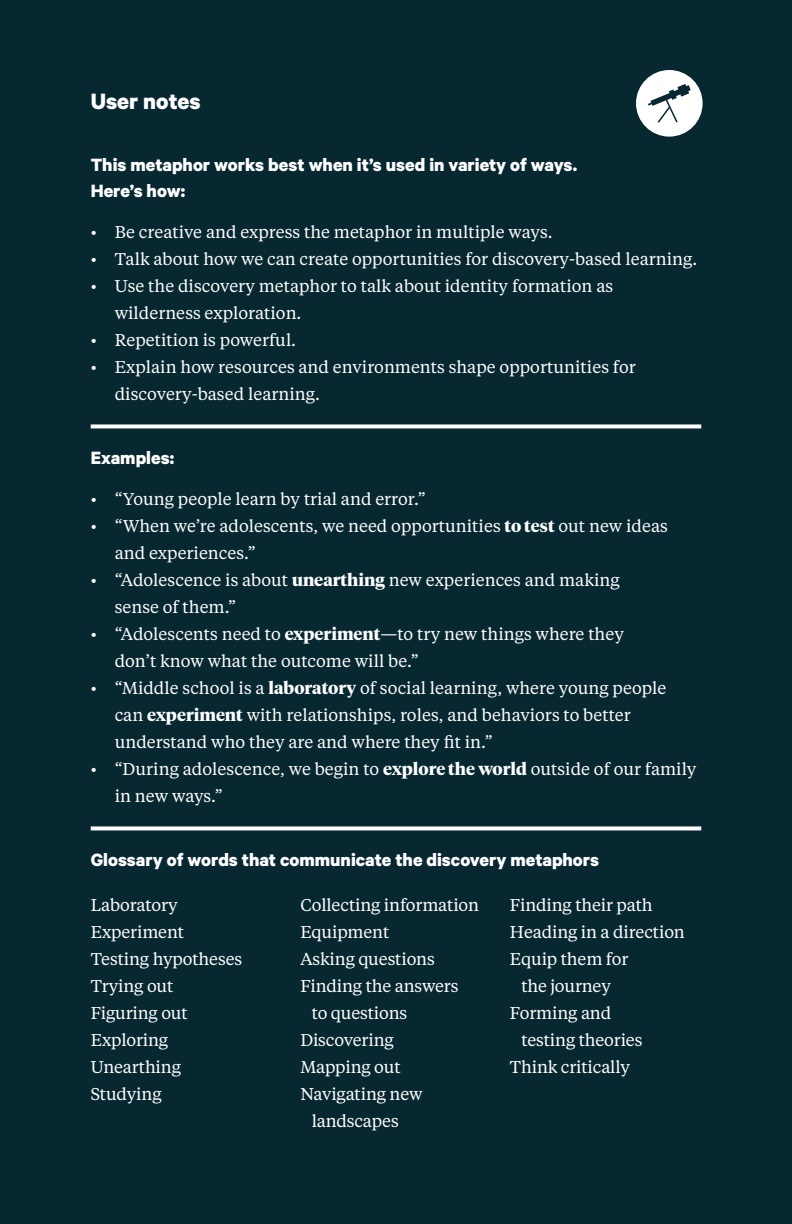
<style>
.page{position:relative;width:792px;height:1224px;background:#072831}
.page>*{position:absolute;margin:0;border:0;box-sizing:border-box;transform-origin:0 0}
.t1{font:700 25px "Calibre";color:#fff}
.t2{font:700 20px/26px "Calibre";color:#fff}
.t3{font:17px/27px "Tiempos Text";color:#fff}
.s1{font-family:"Tiempos Headline";font-weight:700}
</style>
<div class="page">
<svg style="left:91px;top:424px;width:610px;height:4px;background:#e2e6e7"></svg>
<svg style="left:91px;top:826px;width:610px;height:4px;background:#e2e6e7"></svg>
<div style="left:637px;top:71px;width:65px;height:65px;background:#fff;border-radius:50%"></div>
<div style="left:636px;top:70px;width:67px;height:67px;border:2px solid #fff;border-radius:50%"></div>
<svg style="left:648px;top:84px;width:43px;height:39px"></svg>
<h1 class="t1" style="left:91px;top:86px;width:112px">User notes</h1>
<p class="t2" style="left:91px;top:152px;width:488px">This metaphor works best when it’s used in variety of ways.<br>Here’s how:</p>
<p class="t3" style="left:91px;top:218px;width:463px">• Be creative and express the metaphor in multiple ways.</p>
<p class="t3" style="left:91px;top:245px;width:608px">• Talk about how we can create opportunities for discovery-based learning.</p>
<p class="t3" style="left:115px;top:272px;width:500px;text-indent:-24px">• Use the discovery metaphor to talk about identity formation as wilderness exploration.</p>
<p class="t3" style="left:91px;top:326px;width:207px">• Repetition is powerful.</p>
<p class="t3" style="left:115px;top:353px;width:523px;text-indent:-24px">• Explain how resources and environments shape opportunities for discovery-based learning.</p>
<p class="t2" style="left:91px;top:445px;width:85px">Examples:</p>
<p class="t3" style="left:91px;top:485px;width:337px">• “Young people learn by trial and error.”</p>
<p class="t3" style="left:115px;top:512px;width:555px;text-indent:-24px">• “When we’re adolescents, we need opportunities <span class="s1">to test</span> out new ideas and experiences.”</p>
<p class="t3" style="left:115px;top:566px;width:507px;text-indent:-24px">• “Adolescence is about <span class="s1">unearthing</span> new experiences and making sense of them.”</p>
<p class="t3" style="left:115px;top:620px;width:511px;text-indent:-24px">• “Adolescents need to <span class="s1">experiment</span>—to try new things where they don’t know what the outcome will be.”</p>
<p class="t3" style="left:115px;top:674px;width:553px;text-indent:-24px">• “Middle school is a <span class="s1">laboratory</span> of social learning, where young people can <span class="s1">experiment</span> with relationships, roles, and behaviors to better understand who they are and where they fit in.”</p>
<p class="t3" style="left:115px;top:755px;width:583px;text-indent:-24px">• “During adolescence, we begin to <span class="s1">explore the world</span> outside of our family in new ways.”</p>
<p class="t2" style="left:91px;top:847px;width:510px">Glossary of words that communicate the discovery metaphors</p>
<p class="t3" style="left:91px;top:891px;width:153px">Laboratory<br>Experiment<br>Testing hypotheses<br>Trying out<br>Figuring out<br>Exploring<br>Unearthing<br>Studying</p>
<p class="t3" style="left:300px;top:891px;width:180px">Collecting information</p>
<p class="t3" style="left:510px;top:891px;width:144px">Finding their path</p>
<p class="t3" style="left:510px;top:918px;width:176px">Heading in a direction</p>
<p class="t3" style="left:510px;top:945px;width:120px">Equip them for</p>
<p class="t3" style="left:521px;top:972px;width:91px">the journey</p>
<p class="t3" style="left:510px;top:999px;width:103px">Forming and</p>
<p class="t3" style="left:521px;top:1026px;width:123px">testing theories</p>
<p class="t3" style="left:510px;top:1053px;width:122px">Think critically</p>
<p class="t3" style="left:300px;top:918px;width:90px">Equipment</p>
<p class="t3" style="left:300px;top:945px;width:136px">Asking questions</p>
<p class="t3" style="left:300px;top:972px;width:160px">Finding the answers</p>
<p class="t3" style="left:312px;top:999px;width:97px">to questions</p>
<p class="t3" style="left:300px;top:1026px;width:95px">Discovering</p>
<p class="t3" style="left:300px;top:1053px;width:102px">Mapping out</p>
<p class="t3" style="left:300px;top:1080px;width:124px">Navigating new</p>
<p class="t3" style="left:312px;top:1107px;width:89px">landscapes</p>
</div>
